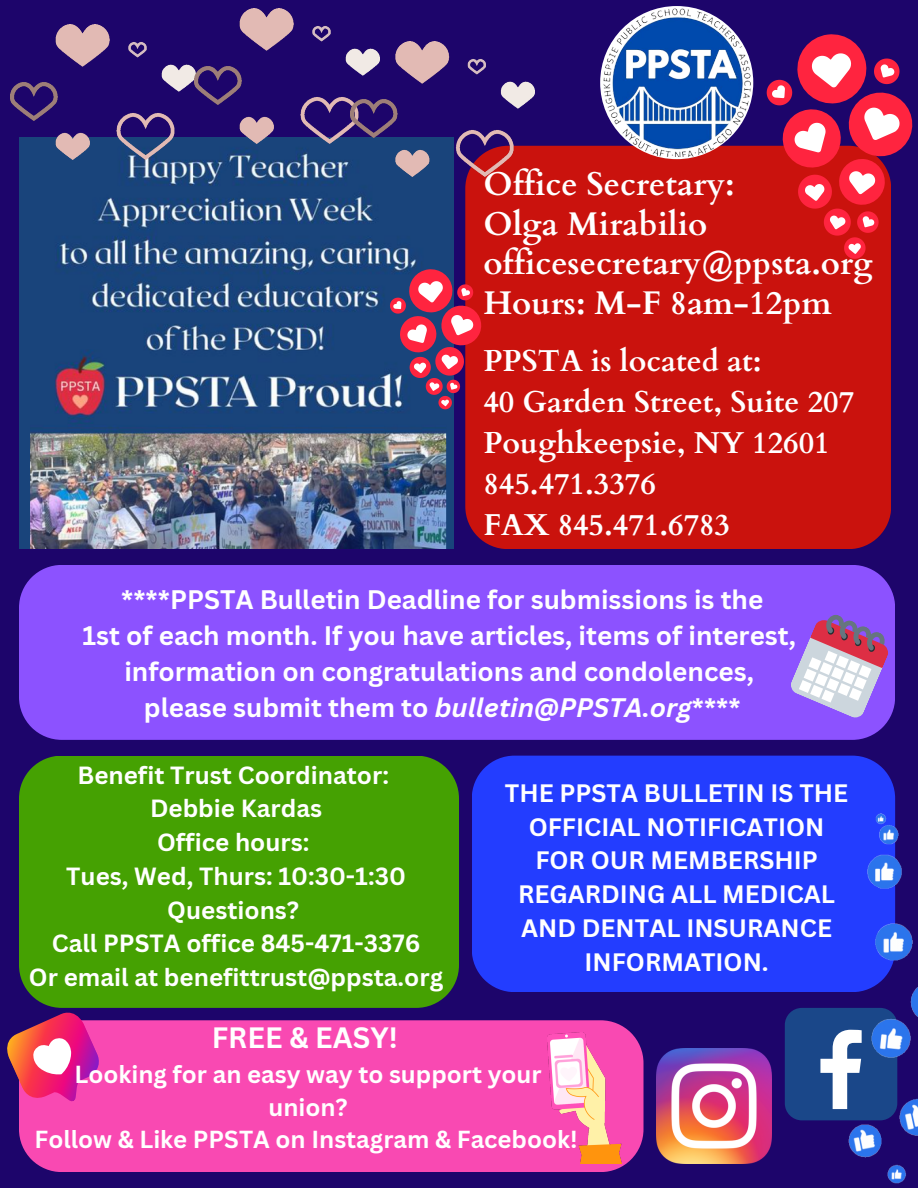
<style>
.page{position:relative;width:918px;height:1188px;background:#1d056b}
.page>*{position:absolute;margin:0;border:0;box-sizing:border-box;transform-origin:0 0}
.t1{font:700 32.85px "Cardo";color:#fff}
.t2{font:700 30.3px "Cardo";color:#fff}
.t3{font:700 28.65px "Canva Sans";color:#fff}
.t4{font:700 26.1px "Canva Sans";color:#fff}
.t5{font:700 24.6px/33.8px "Canva Sans";color:#fff;text-align:center}
.t6{font:700 24.15px "Canva Sans";color:#fff}
.t7{font:700 24px/32.7px "Canva Sans";color:#fff;text-align:center}
.s1{font-style:italic}
</style>
<div class="page">
<div style="left:19px;top:565px;width:876px;height:175px;background:#8c52ff"></div>
<div style="left:19px;top:756px;width:440px;height:252px;background:#45a102"></div>
<div style="left:472px;top:756px;width:423px;height:236px;background:#233dff"></div>
<img style="left:657px;top:1048px;width:115px;height:115px">
<div style="left:785px;top:1008px;width:112px;height:112px;background:#1a4789;border-radius:17px"></div>
<svg style="left:820px;top:1031px;width:22px;height:78px"></svg>
<div style="left:19px;top:1020px;width:625px;height:152px;background:#f949b2"></div>
<svg style="left:788px;top:612px;width:103px;height:109px;background:#b388d7"></svg>
<img style="left:842px;top:812px;width:76px;height:372px">
<img style="left:547px;top:1032px;width:75px;height:131px">
<svg style="left:7px;top:1005px;width:104px;height:113px"></svg>
<div style="left:465px;top:146px;width:426px;height:403px;background:#ca120d;border-radius:43px"></div>
<img style="left:603px;top:9px;width:150px;height:147px">
<img style="left:19px;top:144px;width:434px;height:405px">
<img style="left:11px;top:25px;width:184px;height:135px">
<img style="left:195px;top:9px;width:155px;height:135px">
<img style="left:350px;top:42px;width:185px;height:135px">
<svg style="left:767px;top:34px;width:146px;height:225px"></svg>
<svg style="left:390px;top:268px;width:91px;height:141px"></svg>
<p class="t1" style="left:483px;top:163px;width:253px">Office Secretary:</p>
<p class="t1" style="left:483px;top:202px;width:225px">Olga Mirabilio</p>
<p class="t1" style="left:483px;top:242px;width:391px">officesecretary@ppsta.org</p>
<p class="t1" style="left:483px;top:282px;width:350px">Hours: M-F 8am-12pm</p>
<p class="t2" style="left:483px;top:341px;width:280px">PPSTA is located at:</p>
<p class="t2" style="left:483px;top:382px;width:372px">40 Garden Street, Suite 207</p>
<p class="t2" style="left:483px;top:423px;width:348px">Poughkeepsie, NY 12601</p>
<p class="t2" style="left:483px;top:464px;width:174px">845.471.3376</p>
<p class="t2" style="left:483px;top:505px;width:248px">FAX 845.471.6783</p>
<p class="t4" style="left:121px;top:581px;width:644px">****PPSTA Bulletin Deadline for submissions is the</p>
<p class="t4" style="left:82px;top:617px;width:715px">1st of each month. If you have articles, items of interest,</p>
<p class="t4" style="left:124px;top:653px;width:631px">information on congratulations and condolences,</p>
<p class="t4" style="left:144px;top:689px;width:598px">please submit them to <span class="s1">bulletin@PPSTA.org</span>****</p>
<p class="t6" style="left:77px;top:758px;width:313px">Benefit Trust Coordinator:</p>
<p class="t6" style="left:150px;top:792px;width:174px">Debbie Kardas</p>
<p class="t6" style="left:157px;top:825px;width:154px">Office hours:</p>
<p class="t6" style="left:66px;top:859px;width:341px">Tues, Wed, Thurs: 10:30-1:30</p>
<p class="t6" style="left:167px;top:893px;width:133px">Questions?</p>
<p class="t6" style="left:52px;top:927px;width:370px">Call PPSTA office 845-471-3376</p>
<p class="t6" style="left:29px;top:960px;width:416px">Or email at benefittrust@ppsta.org</p>
<p class="t3" style="left:212px;top:1018px;width:187px">FREE &amp; EASY!</p>
<p class="t7" style="left:75px;top:1057px;width:469px">Looking for an easy way to support your union?</p>
<p class="t7" style="left:35px;top:1123px;width:545px">Follow &amp; Like PPSTA on Instagram &amp; Facebook!</p>
<p class="t5" style="left:505px;top:775px;width:345px">THE PPSTA BULLETIN IS THE<br>OFFICIAL NOTIFICATION</p>
<p class="t5" style="left:518px;top:843px;width:319px">FOR OUR MEMBERSHIP<br>REGARDING ALL MEDICAL</p>
<p class="t5" style="left:521px;top:910px;width:312px">AND DENTAL INSURANCE<br>INFORMATION.</p>
</div>
